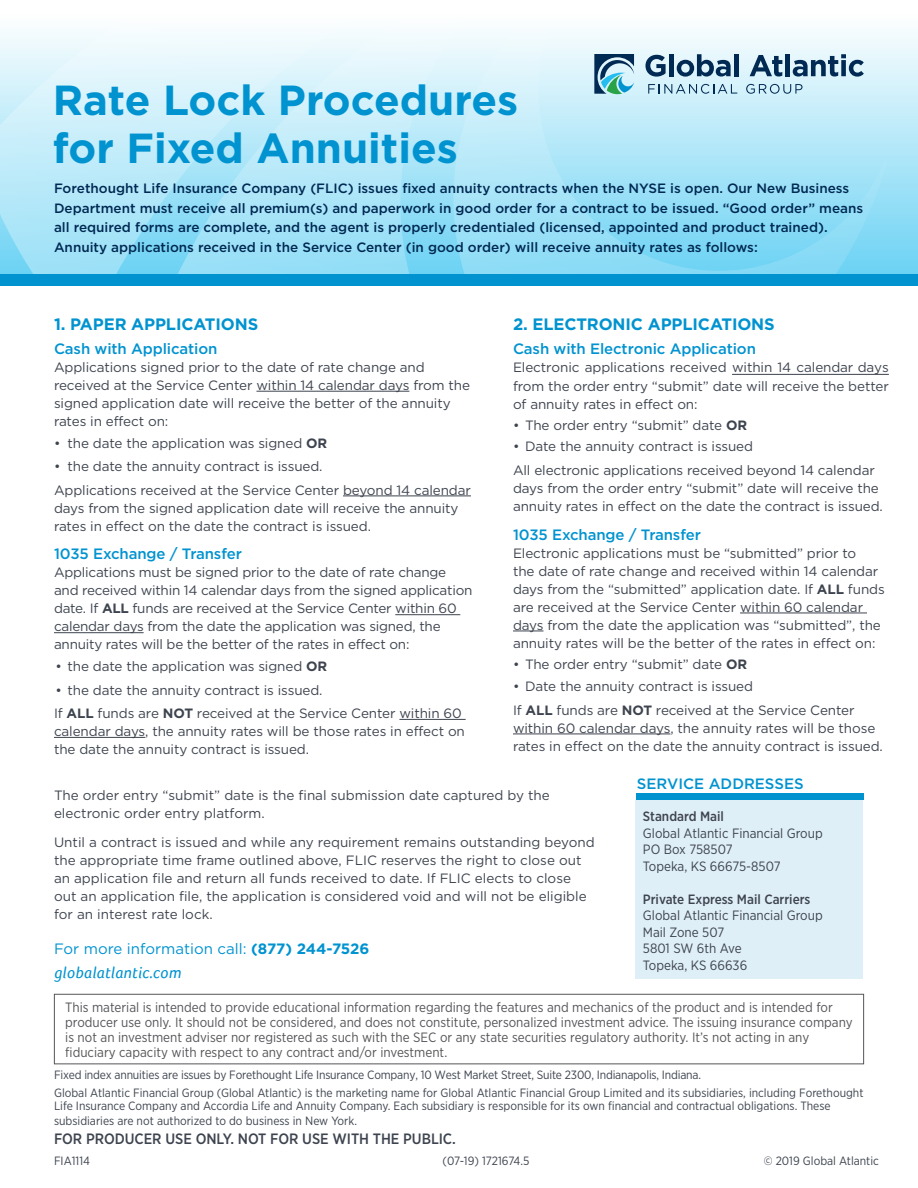
<style>
.page{position:relative;width:918px;height:1188px;background:#fff}
.page>*{position:absolute;margin:0;border:0;box-sizing:border-box;transform-origin:0 0}
.t1{font:700 42px/48px "Gotham";color:#0093d0}
.bullet{font:700 16.5px "Gotham";letter-spacing:-.01em;color:#0093d0}
.t2{font:italic 16.5px "Foco";letter-spacing:.02em;color:#0093d0}
.bullet-2{font:500 15px "Gotham";letter-spacing:-.01em;color:#0093d0}
.t3{font:500 15px "Gotham Narrow";letter-spacing:-.005em;color:#3e444f}
.bullet-3{font:15px "Gotham";color:#0093d0}
.bullet-4{font:13.5px/18px "Gotham";letter-spacing:-.01em;color:#3e444f}
.t4{font:13.5px/15px "Gotham Narrow";color:#55565a}
.t5{font:500 13.5px/19.5px "Gotham";color:#002953}
.bullet-5{font:13.5px "Gotham Narrow";color:#3e444f}
.bullet-6{font:500 13.5px "Gotham Narrow";color:#3e444f}
.t6{font:12px/13.5px "Gotham Narrow";color:#3e444f}
.s1{font-weight:700}
</style>
<div class="page">
<div style="left:0;top:0;width:918px;height:286px;background:linear-gradient(to bottom,#fff,#66d0f3)"></div>
<svg style="left:0;top:0;width:136px;height:274px"></svg>
<svg style="left:561px;top:0;width:327px;height:274px"></svg>
<svg style="left:136px;top:0;width:425px;height:274px"></svg>
<div style="left:0;top:274px;width:918px;height:12px;background:#0093d0"></div>
<div style="left:636px;top:801px;width:227px;height:178px;background:#dfeff8"></div>
<div style="left:636px;top:794px;width:227px;height:6px;background:#0093d0"></div>
<hr style="left:256px;top:391px;width:153px;height:1px;background:#3e444f">
<hr style="left:343px;top:496px;width:128px;height:1px;background:#3e444f">
<hr style="left:395px;top:614px;width:65px;height:1px;background:#3e444f">
<hr style="left:54px;top:632px;width:90px;height:1px;background:#3e444f">
<hr style="left:399px;top:719px;width:67px;height:1px;background:#3e444f">
<hr style="left:54px;top:737px;width:91px;height:1px;background:#3e444f">
<hr style="left:740px;top:613px;width:127px;height:1px;background:#3e444f">
<hr style="left:513px;top:631px;width:31px;height:1px;background:#3e444f">
<hr style="left:513px;top:734px;width:157px;height:1px;background:#3e444f">
<svg style="left:645px;top:55px;width:21px;height:22px"></svg>
<div style="left:669px;top:54px;width:5px;height:22px;background:#002953"></div>
<svg style="left:677px;top:54px;width:54px;height:23px"></svg>
<div style="left:734px;top:54px;width:5px;height:22px;background:#002953"></div>
<svg style="left:750px;top:55px;width:32px;height:22px"></svg>
<div style="left:785px;top:54px;width:5px;height:22px;background:#002953"></div>
<svg style="left:793px;top:54px;width:71px;height:23px;background:#829fb5"></svg>
<svg style="left:648px;top:84px;width:89px;height:10px"></svg>
<svg style="left:746px;top:84px;width:57px;height:10px"></svg>
<svg style="left:594px;top:54px;width:40px;height:40px;background:#669bad"></svg>
<div style="left:54px;top:994px;width:810px;height:70px;border:1px solid #55565a"></div>
<hr style="left:732px;top:374px;width:157px;height:1px;background:#3e444f">
<p class="t1" style="left:53px;top:75px;width:467px">Rate Lock Procedures for Fixed Annuities</p>
<p class="t5" style="left:54px;top:179px;width:811px">Forethought Life Insurance Company (FLIC) issues fixed annuity contracts when the NYSE is open. Our New Business Department must receive all premium(s) and paperwork in good order for a contract to be issued. “Good order” means all required forms are complete, and the agent is properly credentialed (licensed, appointed and product trained).<br>Annuity applications received in the Service Center (in good order) will receive annuity rates as follows:</p>
<p class="bullet" style="left:54px;top:314px;width:206px">1. PAPER APPLICATIONS</p>
<p class="bullet-2" style="left:54px;top:339px;width:165px">Cash with Application</p>
<p class="bullet-4" style="left:54px;top:358px;width:418px">Applications signed prior to the date of rate change and received at the Service Center within 14 calendar days from the signed application date will receive the better of the annuity rates in effect on:</p>
<p class="bullet-4" style="left:54px;top:434px;width:275px">• the date the application was signed <span class="s1">OR</span></p>
<p class="bullet-4" style="left:54px;top:457px;width:270px">• the date the annuity contract is issued.</p>
<p class="bullet-4" style="left:54px;top:480px;width:419px">Applications received at the Service Center beyond 14 calendar days from the signed application date will receive the annuity rates in effect on the date the contract is issued.</p>
<p class="bullet-2" style="left:54px;top:544px;width:189px">1035 Exchange / Transfer</p>
<p class="bullet-4" style="left:54px;top:563px;width:420px">Applications must be signed prior to the date of rate change and received within 14 calendar days from the signed application date. If <span class="s1">ALL</span> funds are received at the Service Center within 60 calendar days from the date the application was signed, the annuity rates will be the better of the rates in effect on:</p>
<p class="bullet-4" style="left:56px;top:657px;width:273px">• the date the application was signed <span class="s1">OR</span></p>
<p class="bullet-4" style="left:56px;top:681px;width:269px">• the date the annuity contract is issued.</p>
<p class="bullet-4" style="left:54px;top:704px;width:412px">If <span class="s1">ALL</span> funds are <span class="s1">NOT</span> received at the Service Center within 60 calendar days, the annuity rates will be those rates in effect on the date the annuity contract is issued.</p>
<p class="bullet" style="left:513px;top:314px;width:263px">2. ELECTRONIC APPLICATIONS</p>
<p class="bullet-2" style="left:513px;top:339px;width:245px">Cash with Electronic Application</p>
<p class="bullet-4" style="left:513px;top:357px;width:377px;line-height:18.5px;text-align:justify">Electronic applications received within 14 calendar days from the order entry “submit” date will receive the better of annuity rates in effect on:</p>
<p class="bullet-4" style="left:513px;top:416px;width:236px">• The order entry “submit” date <span class="s1">OR</span></p>
<p class="bullet-4" style="left:513px;top:437px;width:242px">• Date the annuity contract is issued</p>
<p class="bullet-4" style="left:513px;top:461px;width:371px">All electronic applications received beyond 14 calendar days from the order entry “submit” date will receive the annuity rates in effect on the date the contract is issued.</p>
<p class="bullet-2" style="left:513px;top:524px;width:189px">1035 Exchange / Transfer</p>
<p class="bullet-4" style="left:513px;top:544px;width:373px">Electronic applications must be “submitted” prior to<br>the date of rate change and received within 14 calendar days from the “submitted” application date. If <span class="s1">ALL</span> funds are received at the Service Center within 60 calendar days from the date the application was “submitted”, the annuity rates will be the better of the rates in effect on:</p>
<p class="bullet-4" style="left:513px;top:655px;width:236px">• The order entry “submit” date <span class="s1">OR</span></p>
<p class="bullet-4" style="left:513px;top:677px;width:242px">• Date the annuity contract is issued</p>
<p class="bullet-4" style="left:513px;top:701px;width:371px">If <span class="s1">ALL</span> funds are <span class="s1">NOT</span> received at the Service Center within 60 calendar days, the annuity rates will be those rates in effect on the date the annuity contract is issued.</p>
<p class="bullet-4" style="left:54px;top:786px;width:497px">The order entry “submit” date is the final submission date captured by the electronic order entry platform.</p>
<p class="bullet-4" style="left:54px;top:833px;width:542px">Until a contract is issued and while any requirement remains outstanding beyond the appropriate time frame outlined above, FLIC reserves the right to close out an application file and return all funds received to date. If FLIC elects to close out an application file, the application is considered void and will not be eligible for an interest rate lock.</p>
<p class="bullet-3" style="left:54px;top:939px;width:317px">For more information call: <span class="s1">(877) 244-7526</span></p>
<p class="t2" style="left:54px;top:961px;width:129px">globalatlantic.com</p>
<p class="bullet-2" style="left:637px;top:774px;width:168px">SERVICE ADDRESSES</p>
<p class="bullet-6" style="left:643px;top:808px;width:83px">Standard Mail</p>
<p class="bullet-5" style="left:643px;top:825px;width:181px">Global Atlantic Financial Group</p>
<p class="bullet-5" style="left:643px;top:841px;width:91px">PO Box 758507</p>
<p class="bullet-5" style="left:643px;top:858px;width:139px">Topeka, KS 66675-8507</p>
<p class="bullet-6" style="left:643px;top:891px;width:169px">Private Express Mail Carriers</p>
<p class="bullet-5" style="left:643px;top:907px;width:181px">Global Atlantic Financial Group</p>
<p class="bullet-5" style="left:643px;top:924px;width:83px">Mail Zone 507</p>
<p class="bullet-5" style="left:643px;top:940px;width:100px">5801 SW 6th Ave</p>
<p class="bullet-5" style="left:643px;top:957px;width:106px">Topeka, KS 66636</p>
<p class="t4" style="left:65px;top:999px;width:789px">This material is intended to provide educational information regarding the features and mechanics of the product and is intended for producer use only. It should not be considered, and does not constitute, personalized investment advice. The issuing insurance company is not an investment adviser nor registered as such with the SEC or any state securities regulatory authority. It’s not acting in any fiduciary capacity with respect to any contract and/or investment.</p>
<p class="t6" style="left:54px;top:1068px;width:649px">Fixed index annuities are issues by Forethought Life Insurance Company, 10 West Market Street, Suite 2300, Indianapolis, Indiana.</p>
<p class="t6" style="left:54px;top:1086px;width:811px">Global Atlantic Financial Group (Global Atlantic) is the marketing name for Global Atlantic Financial Group Limited and its subsidiaries, including Forethought<br>Life Insurance Company and Accordia Life and Annuity Company. Each subsidiary is responsible for its own financial and contractual obligations. These</p>
<p class="t6" style="left:54px;top:1114px;width:305px">subsidiaries are not authorized to do business in New York.</p>
<p class="t3" style="left:54px;top:1130px;width:403px">FOR PRODUCER USE ONLY. NOT FOR USE WITH THE PUBLIC.</p>
<p class="t6" style="left:54px;top:1154px;width:38px">FIA1114</p>
<p class="t6" style="left:442px;top:1154px;width:89px">(07-19) 1721674.5</p>
<p class="t6" style="left:764px;top:1154px;width:117px">© 2019 Global Atlantic</p>
</div>
